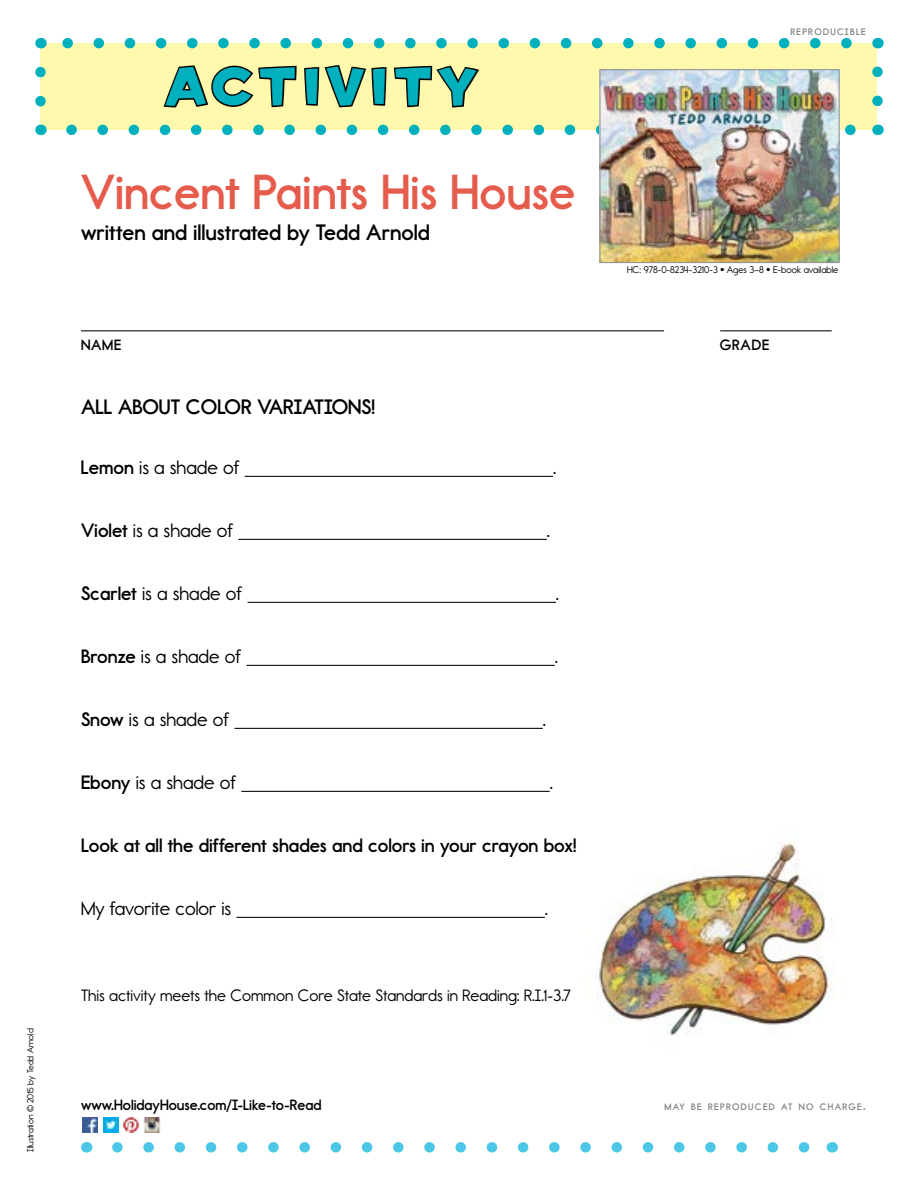
<style>
.page{position:relative;width:918px;height:1188px;background:#fff}
.page>*{position:absolute;margin:0;border:0;box-sizing:border-box;transform-origin:0 0}
.t1{font:700 49.5px "Report School Rg";color:#e65c4c}
.t2{font:49.5px "House A Rama Kingpin";letter-spacing:.15em;color:#00b0bd}
.t3{font:700 22.5px "Report School Rg";color:#000}
.t4{font:700 21px "Report School Rg";color:#000}
.t5{font:19.5px "Report School Rg";color:#000}
.t6{font:700 19.5px "Report School Rg";color:#000}
.t7{font:16.5px "Report School Rg";color:#000}
.t8{font:700 15px "Report School Rg";color:#000}
.t9{font:9.75px "Report School Rg";color:#000}
.t10{font:700 9.45px "Report School Rg";letter-spacing:.145em;color:#808285}
.t11{font:9px "Report School Rg";color:#000}
.s1{font-weight:700}
.s2{font-size:13.5px}
</style>
<div class="page">
<div style="left:40px;top:43px;width:838px;height:87px;background:#fff9ae"></div>
<svg style="left:35px;top:72px;width:11px;height:35px"></svg>
<svg style="left:872px;top:58px;width:11px;height:43px"></svg>
<svg style="left:62px;top:38px;width:784px;height:10px"></svg>
<svg style="left:72px;top:65px;width:784px;height:71px"></svg>
<img style="left:597px;top:842px;width:237px;height:194px">
<hr style="left:81px;top:330px;width:583px;height:1px;background:#000">
<hr style="left:720px;top:330px;width:112px;height:1px;background:#000">
<hr style="left:245px;top:476px;width:308px;height:1px;background:#000">
<hr style="left:238px;top:539px;width:309px;height:1px;background:#000">
<hr style="left:248px;top:602px;width:308px;height:1px;background:#000">
<hr style="left:246px;top:665px;width:309px;height:1px;background:#000">
<hr style="left:234px;top:728px;width:309px;height:1px;background:#000">
<hr style="left:241px;top:791px;width:309px;height:1px;background:#000">
<hr style="left:236px;top:917px;width:309px;height:1px;background:#000">
<img style="left:601px;top:71px;width:237px;height:190px">
<div style="left:599px;top:69px;width:241px;height:194px;border:1px solid #939598"></div>
<svg style="left:117px;top:1142px;width:693px;height:11px"></svg>
<img style="left:83px;top:1117px;width:15px;height:16px">
<img style="left:103px;top:1117px;width:15px;height:16px">
<img style="left:123px;top:1117px;width:15px;height:16px">
<img style="left:143px;top:1117px;width:18px;height:16px">
<p class="t11" style="left:25px;top:1152px;width:125px;rotate:-90deg">Illustration © 2015 by Tedd Arnold</p>
<h1 class="t2" style="left:167px;top:53px;width:311px">ACTIVITY</h1>
<h1 class="t1" style="left:81px;top:162px;width:496px">Vincent Paints His House</h1>
<p class="t3" style="left:81px;top:219px;width:350px">written and illustrated by Tedd Arnold</p>
<p class="t10" style="left:790px;top:26px;width:77px">REPRODUCIBLE</p>
<p class="t9" style="left:627px;top:264px;width:213px">HC: 978-0-8234-3210-3 • Ages 3–8 • E-book available</p>
<p class="t8" style="left:81px;top:336px;width:42px">Name</p>
<p class="t8" style="left:720px;top:336px;width:51px">grade</p>
<p class="t4" style="left:81px;top:394px;width:295px">all about color variations!</p>
<p class="t5" style="left:81px;top:456px;width:160px"><span class="s1">Lemon</span> is a shade of</p>
<p class="t5" style="left:553px;top:456px;width:5px">.</p>
<p class="t5" style="left:81px;top:519px;width:154px"><span class="s1">Violet</span> is a shade of</p>
<p class="t5" style="left:547px;top:519px;width:5px">.</p>
<p class="t5" style="left:81px;top:582px;width:163px"><span class="s1">Scarlet</span> is a shade of</p>
<p class="t5" style="left:556px;top:582px;width:5px">.</p>
<p class="t5" style="left:81px;top:645px;width:162px"><span class="s1">Bronze</span> is a shade of</p>
<p class="t5" style="left:555px;top:645px;width:5px">.</p>
<p class="t5" style="left:81px;top:708px;width:150px"><span class="s1">Snow</span> is a shade of</p>
<p class="t5" style="left:543px;top:708px;width:5px">.</p>
<p class="t5" style="left:81px;top:771px;width:157px"><span class="s1">Ebony</span> is a shade of</p>
<p class="t5" style="left:550px;top:771px;width:5px">.</p>
<p class="t6" style="left:81px;top:834px;width:497px">Look at all the different shades and colors in your crayon box!</p>
<p class="t5" style="left:81px;top:897px;width:152px">My favorite color is</p>
<p class="t5" style="left:545px;top:897px;width:5px">.</p>
<p class="t7" style="left:81px;top:985px;width:491px">This activity meets the Common Core State Standards in Reading: R.I.1-3.7</p>
<p class="t8" style="left:81px;top:1095px;width:242px">www.HolidayHouse.com/I-Like-to-Read</p>
<p class="t10" style="left:665px;top:1101px;width:203px">MAY BE REPRODUCED AT NO CHARGE<span class="s2">.</span></p>
</div>
